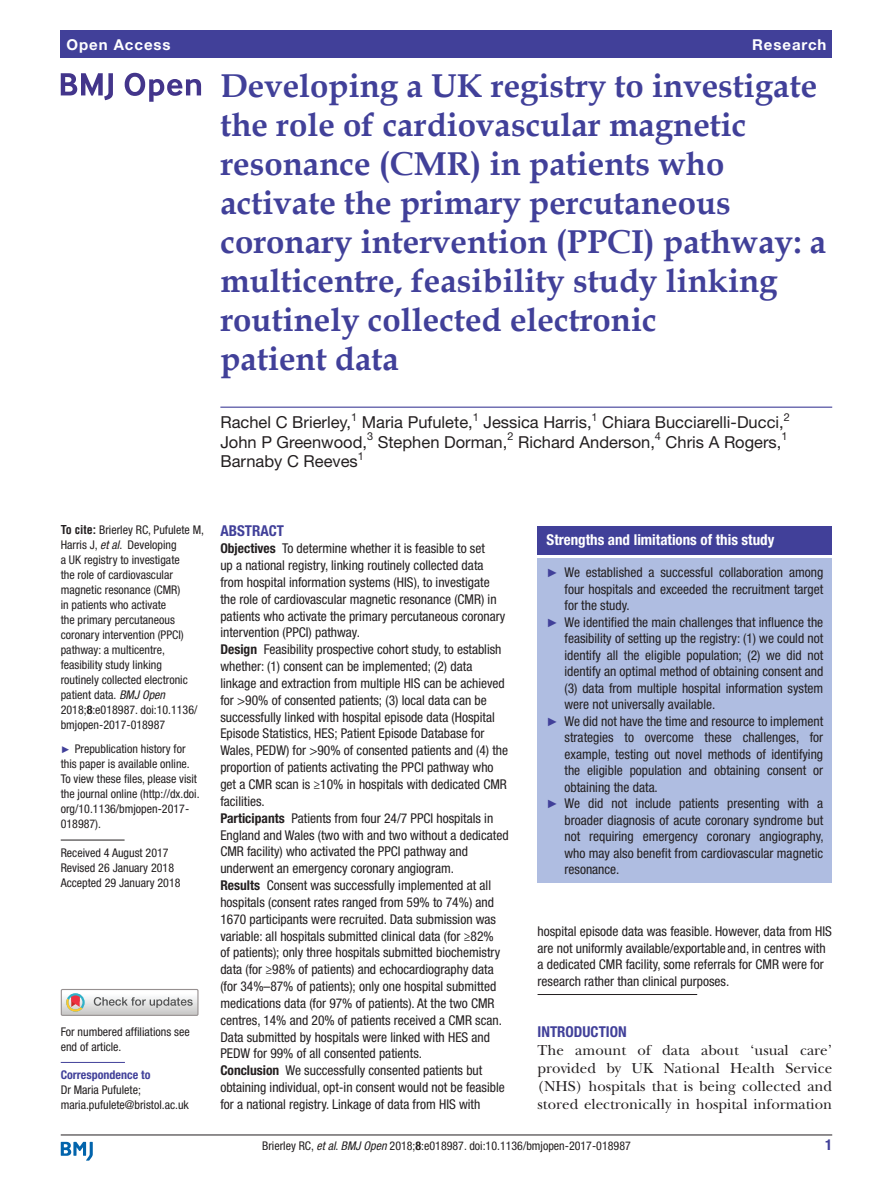
<style>
.page{position:relative;width:893px;height:1191px;background:#fff}
.page>*{position:absolute;margin:0;border:0;box-sizing:border-box;transform-origin:0 0}
.t1{font:700 33px/39px "Book Antiqua";color:#414099}
.t2{font:16.5px/19.5px "Helvetica Neue LT Std";color:#231f20}
.t3{font:15px/18px "New Baskerville";color:#231f20;text-align:justify}
.t4{font:700 condensed 15px "Helvetica Neue LT Std";color:#fff}
.t5{font:700 condensed 15px "Helvetica Neue LT Std";color:#414099}
.t6{font:700 15px "Helvetica Neue LT Std";letter-spacing:.065em;color:#fff}
.t7{font:condensed 13.5px/16.8px "Helvetica Neue LT Std";color:#231f20}
.t8{font:condensed 12px/15px "Helvetica Neue LT Std";color:#231f20}
.t9{font:700 condensed 12px "Helvetica Neue LT Std";color:#414099}
.t10{font:10.95px "Helvetica Neue LT Std";color:#231f20}
.s1{font-family:"Helvetica LT Std";font-weight:700}
.s2{font-style:italic}
.s3{font-weight:700}
.s4{font-family:"Arial";font-stretch:normal;font-size:9.75px;color:#414099}
.s5{font-family:"Arial";font-stretch:normal;font-size:12px;color:#414099}
</style>
<div class="page">
<hr style="left:61px;top:1134px;width:771px;height:1px;background:#231f20">
<svg style="left:61px;top:1141px;width:32px;height:19px"></svg>
<div style="left:61px;top:31px;width:771px;height:27px;background:#414099"></div>
<hr style="left:220px;top:406px;width:612px;height:2px;background:#414099">
<hr style="left:61px;top:839px;width:64px;height:1px;background:#231f20">
<hr style="left:61px;top:1062px;width:64px;height:1px;background:#414099">
<svg style="left:61px;top:73px;width:52px;height:27px"></svg>
<svg style="left:125px;top:73px;width:76px;height:29px"></svg>
<div style="left:61px;top:989px;width:138px;height:27px;border:1px solid #969090"></div>
<svg style="left:61px;top:989px;width:137px;height:26px"></svg>
<hr style="left:538px;top:994px;width:159px;height:1px;background:#231f20">
<div style="left:538px;top:526px;width:294px;height:28px;background:#414099"></div>
<div style="left:538px;top:558px;width:294px;height:325px;background:#afbde1"></div>
<p class="t6" style="left:66px;top:35px;width:106px">Open Access</p>
<p class="t6" style="left:752px;top:35px;width:76px">Research</p>
<p class="t1" style="left:220px;top:66px;width:607px">Developing a UK registry to investigate the role of cardiovascular magnetic resonance (CMR) in patients who activate the primary percutaneous coronary intervention (PPCI) pathway: a multicentre, feasibility study linking routinely collected electronic<br>patient data</p>
<p class="t2" style="left:220px;top:412px;width:132px">Rachel C Brierley,</p>
<p class="t10" style="left:351px;top:410px;width:8px">1</p>
<p class="t2" style="left:362px;top:412px;width:112px">Maria Pufulete,</p>
<p class="t10" style="left:473px;top:410px;width:8px">1</p>
<p class="t2" style="left:483px;top:412px;width:110px">Jessica Harris,</p>
<p class="t10" style="left:592px;top:410px;width:8px">1</p>
<p class="t2" style="left:602px;top:412px;width:183px">Chiara Bucciarelli-Ducci,</p>
<p class="t10" style="left:784px;top:410px;width:8px">2</p>
<p class="t2" style="left:220px;top:432px;width:569px">John P Greenwood,<sup>3</sup> Stephen Dorman,<sup>2</sup> Richard Anderson,<sup>4</sup> Chris A Rogers,<sup>1<br></sup>Barnaby C Reeves</p>
<p class="t10" style="left:358px;top:449px;width:8px">1</p>
<p class="t8" style="left:61px;top:522px;width:145px"><span class="s1">To cite:</span> Brierley RC, Pufulete M,<br>Harris J, <span class="s2">et al</span>. Developing<br>a UK registry to investigate<br>the role of cardiovascular magnetic resonance (CMR)<br>in patients who activate<br>the primary percutaneous coronary intervention (PPCI) pathway: a multicentre, feasibility study linking<br>routinely collected electronic patient data. <span class="s2">BMJ Open<br></span>2018;<span class="s3">8</span>:e018987. doi:10.1136/ bmjopen-2017-018987</p>
<p class="t8" style="left:61px;top:741px;width:140px"><span class="s4">►</span> Prepublication history for this paper is available online.<br>To view these files, please visit the journal online (http://dx.doi. org/10.1136/bmjopen-2017-<br>018987).</p>
<p class="t8" style="left:61px;top:845px;width:121px">Received 4 August 2017<br>Revised 26 January 2018<br>Accepted 29 January 2018</p>
<p class="t8" style="left:61px;top:1024px;width:130px">For numbered affiliations see end of article.</p>
<p class="t9" style="left:61px;top:1067px;width:91px">Correspondence to</p>
<p class="t8" style="left:61px;top:1082px;width:130px">Dr Maria Pufulete; maria.pufulete@bristol.ac.uk</p>
<p class="t5" style="left:220px;top:522px;width:65px">Abstract</p>
<p class="t7" style="left:220px;top:540px;width:290px"><span class="s3">Objectives</span> To determine whether it is feasible to set<br>up a national registry, linking routinely collected data from hospital information systems (HIS), to investigate the role of cardiovascular magnetic resonance (CMR) in patients who activate the primary percutaneous coronary intervention (PPCI) pathway.<br><span class="s3">Design</span> Feasibility prospective cohort study, to establish whether: (1) consent can be implemented; (2) data linkage and extraction from multiple HIS can be achieved for &gt;90% of consented patients; (3) local data can be successfully linked with hospital episode data (Hospital Episode Statistics, HES; Patient Episode Database for Wales, PEDW) for &gt;90% of consented patients and (4) the proportion of patients activating the PPCI pathway who get a CMR scan is ≥10% in hospitals with dedicated CMR facilities.<br><span class="s3">Participants</span> Patients from four 24/7 PPCI hospitals in England and Wales (two with and two without a dedicated CMR facility) who activated the PPCI pathway and underwent an emergency coronary angiogram.<br><span class="s3">Results</span> Consent was successfully implemented at all hospitals (consent rates ranged from 59% to 74%) and 1670 participants were recruited. Data submission was variable: all hospitals submitted clinical data (for ≥82%<br>of patients); only three hospitals submitted biochemistry data (for ≥98% of patients) and echocardiography data (for 34%–87% of patients); only one hospital submitted medications data (for 97% of patients). At the two CMR centres, 14% and 20% of patients received a CMR scan.<br>Data submitted by hospitals were linked with HES and PEDW for 99% of all consented patients.<br><span class="s3">Conclusion</span> We successfully consented patients but obtaining individual, opt-in consent would not be feasible for a national registry. Linkage of data from HIS with</p>
<p class="t4" style="left:547px;top:531px;width:229px">Strengths and limitations of this study</p>
<p class="t7" style="left:547px;top:564px;width:278px"><span class="s5">►</span> We established a successful collaboration among</p>
<p class="t7" style="left:565px;top:580px;width:260px">four hospitals and exceeded the recruitment target</p>
<p class="t7" style="left:565px;top:597px;width:67px">for the study.</p>
<p class="t7" style="left:547px;top:613px;width:278px"><span class="s5">►</span> We identified the main challenges that influence the</p>
<p class="t7" style="left:565px;top:630px;width:260px">feasibility of setting up the registry: (1) we could not</p>
<p class="t7" style="left:565px;top:646px;width:260px">identify all the eligible population; (2) we did not</p>
<p class="t7" style="left:565px;top:663px;width:260px">identify an optimal method of obtaining consent and</p>
<p class="t7" style="left:565px;top:679px;width:260px">(3) data from multiple hospital information system</p>
<p class="t7" style="left:565px;top:696px;width:152px">were not universally available.</p>
<p class="t7" style="left:547px;top:712px;width:278px"><span class="s5">►</span> We did not have the time and resource to implement</p>
<p class="t7" style="left:565px;top:729px;width:260px">strategies to overcome these challenges, for</p>
<p class="t7" style="left:565px;top:745px;width:260px">example, testing out novel methods of identifying</p>
<p class="t7" style="left:565px;top:762px;width:260px">the eligible population and obtaining consent or</p>
<p class="t7" style="left:565px;top:778px;width:95px">obtaining the data.</p>
<p class="t7" style="left:547px;top:795px;width:278px"><span class="s5">►</span> We did not include patients presenting with a</p>
<p class="t7" style="left:565px;top:811px;width:260px">broader diagnosis of acute coronary syndrome but</p>
<p class="t7" style="left:565px;top:828px;width:261px">not requiring emergency coronary angiography,</p>
<p class="t7" style="left:565px;top:844px;width:260px">who may also benefit from cardiovascular magnetic</p>
<p class="t7" style="left:565px;top:861px;width:56px">resonance.</p>
<p class="t7" style="left:538px;top:923px;width:296px">hospital episode data was feasible. However, data from HIS are not uniformly available/exportable and, in centres with a dedicated CMR facility, some referrals for CMR were for research rather than clinical purposes.</p>
<p class="t5" style="left:538px;top:1023px;width:91px">Introduction</p>
<p class="t3" style="left:538px;top:1041px;width:296px">The amount of data about ‘usual care’ provided by UK National Health Service (NHS) hospitals that is being collected and stored electronically in hospital information</p>
<p class="t8" style="left:262px;top:1137px;width:370px">Brierley RC, <span class="s2">et al</span>. <span class="s2">BMJ Open</span> 2018;<span class="s3">8</span>:e018987. doi:10.1136/bmjopen-2017-018987</p>
<p class="t5" style="left:825px;top:1135px;width:9px">1</p>
</div>
